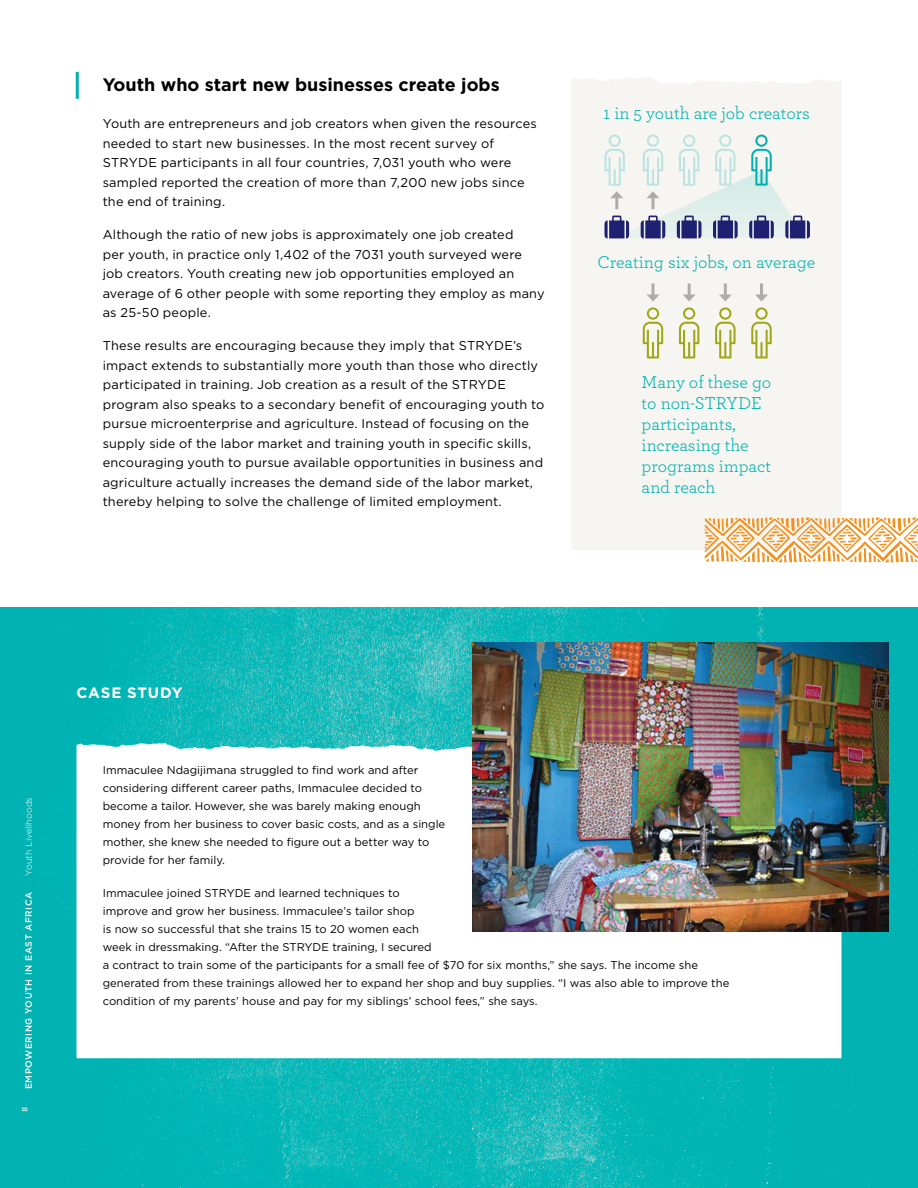
<style>
.page{position:relative;width:918px;height:1188px;background:#fff}
.page>*{position:absolute;margin:0;border:0;box-sizing:border-box;transform-origin:0 0}
.t1{font:18px/21px "Archer";color:#00b1b0}
.t2{font:700 18px "Gotham";color:#000}
.t3{font:700 15px "Gotham";letter-spacing:.05em;color:#fff}
.t4{font:12.75px/19.5px "Gotham";letter-spacing:.015em;color:#000}
.t5{font:11.25px/18px "Gotham";color:#000}
.t6{font:500 9px "Gotham";letter-spacing:.06em;color:#fff}
.t7{font:300 9px "Gotham";color:#fff}
.s1{font-family:"Archer";font-size:15px}
</style>
<div class="page">
<div style="left:572px;top:77px;width:269px;height:473px;background:#f6f5f1"></div>
<hr style="left:76px;top:72px;width:3px;height:27px;background:#00b1b0">
<img style="left:0;top:608px;width:918px;height:580px">
<svg style="left:76px;top:740px;width:766px;height:318px"></svg>
<img style="left:472px;top:642px;width:416px;height:290px">
<svg style="left:705px;top:517px;width:213px;height:46px"></svg>
<svg style="left:643px;top:283px;width:20px;height:75px"></svg>
<svg style="left:604px;top:135px;width:206px;height:104px"></svg>
<svg style="left:679px;top:283px;width:20px;height:75px"></svg>
<svg style="left:715px;top:283px;width:21px;height:75px"></svg>
<svg style="left:751px;top:283px;width:21px;height:75px"></svg>
<h1 class="t2" style="left:103px;top:72px;width:399px">Youth who start new businesses create jobs</h1>
<p class="t4" style="left:103px;top:114px;width:436px">Youth are entrepreneurs and job creators when given the resources needed to start new businesses. In the most recent survey of STRYDE participants in all four countries, 7,031 youth who were sampled reported the creation of more than 7,200 new jobs since the end of training.</p>
<p class="t4" style="left:103px;top:225px;width:443px">Although the ratio of new jobs is approximately one job created<br>per youth, in practice only 1,402 of the 7031 youth surveyed were job creators. Youth creating new job opportunities employed an average of 6 other people with some reporting they employ as many as 25-50 people.</p>
<p class="t4" style="left:103px;top:336px;width:443px">These results are encouraging because they imply that STRYDE’s impact extends to substantially more youth than those who directly participated in training. Job creation as a result of the STRYDE program also speaks to a secondary benefit of encouraging youth to pursue microenterprise and agriculture. Instead of focusing on the supply side of the labor market and training youth in specific skills, encouraging youth to pursue available opportunities in business and agriculture actually increases the demand side of the labor market, thereby helping to solve the challenge of limited employment.</p>
<h1 class="t1" style="left:603px;top:102px;width:208px">1 in 5 youth are job creators</h1>
<h1 class="t1" style="left:598px;top:251px;width:219px">Creating six jobs, on average</h1>
<h1 class="t1" style="left:642px;top:371px;width:131px">Many of these go to non-STRYDE participants, increasing the programs impact and reach</h1>
<p class="t7" style="left:23px;top:876px;width:80px;rotate:-90deg">Youth Livelihoods</p>
<p class="t6" style="left:23px;top:1112px;width:221px;rotate:-90deg"><span class="s1">8</span> EMPOWERING YOUTH IN EAST AFRICA</p>
<p class="t3" style="left:76px;top:682px;width:108px">CASE STUDY</p>
<p class="t5" style="left:103px;top:761px;width:344px">Immaculee Ndagijimana struggled to find work and after considering different career paths, Immaculee decided to become a tailor. However, she was barely making enough money from her business to cover basic costs, and as a single mother, she knew she needed to figure out a better way to provide for her family.</p>
<p class="t5" style="left:103px;top:884px;width:628px">Immaculee joined STRYDE and learned techniques to<br>improve and grow her business. Immaculee’s tailor shop<br>is now so successful that she trains 15 to 20 women each<br>week in dressmaking. “After the STRYDE training, I secured<br>a contract to train some of the participants for a small fee of $70 for six months,” she says. The income she generated from these trainings allowed her to expand her shop and buy supplies. “I was also able to improve the condition of my parents’ house and pay for my siblings’ school fees,” she says.</p>
</div>
